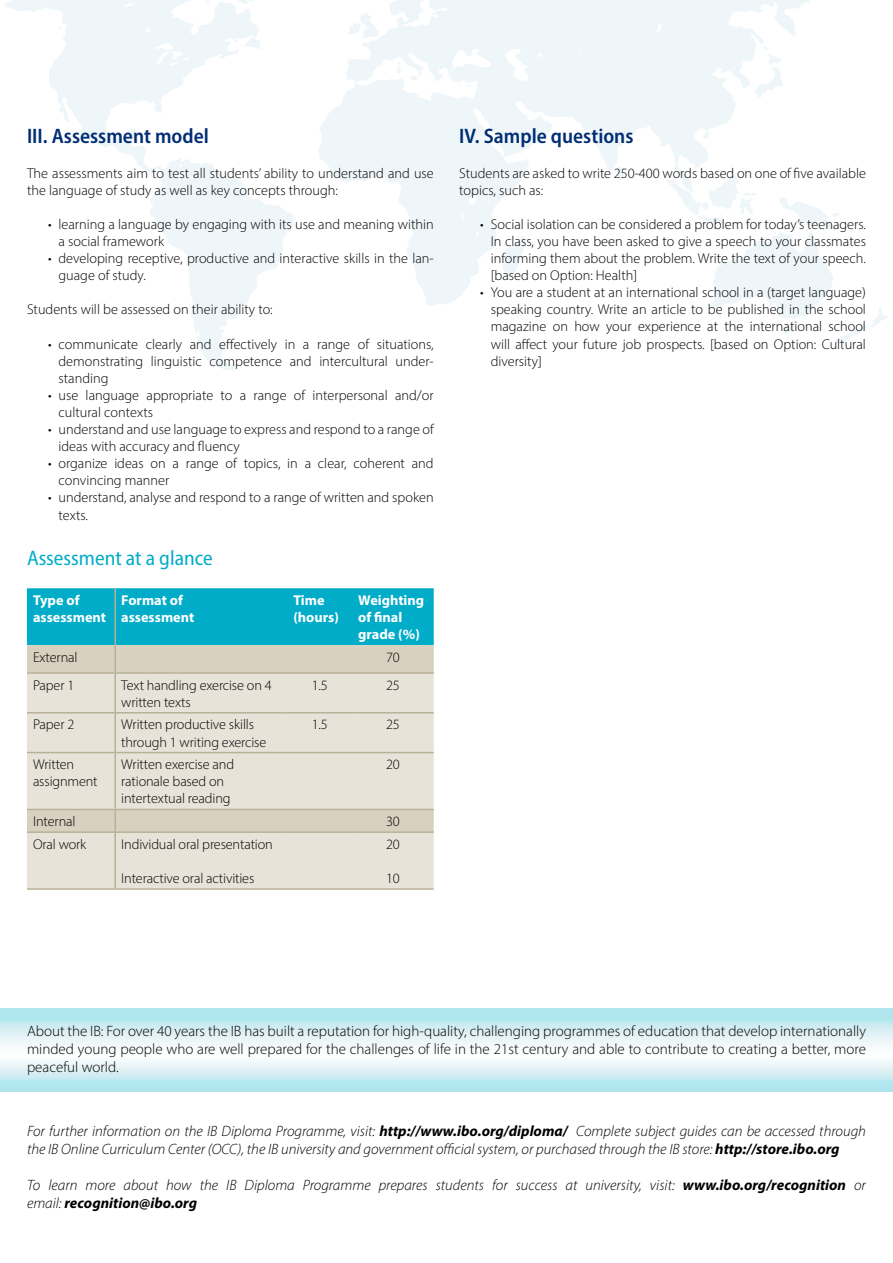
<style>
.page{position:relative;width:893px;height:1263px;background:#fff}
.page>*{position:absolute;margin:0;border:0;box-sizing:border-box;transform-origin:0 0}
.t1{font:600 semi-condensed 21px "Myriad Pro";color:#002d73}
.t2{font:semi-condensed 21px "Myriad Pro";color:#00acc8}
.t3{font:italic 300 15px/18px "Myriad Pro";color:#000}
.t4{font:300 15px/18px "Myriad Pro";color:#000;text-align:justify}
.t5{font:300 14.25px/17.1px "Myriad Pro";color:#000}
.t6{font:700 14.25px/17.1px "Myriad Pro";color:#fff}
.s1{font-weight:700}
</style>
<div class="page">
<svg style="left:318px;top:0;width:492px;height:306px;fill:#eef6f9"></svg>
<svg style="left:754px;top:46px;width:29px;height:52px"></svg>
<svg style="left:666px;top:172px;width:222px;height:171px"></svg>
<svg style="left:617px;top:166px;width:8px;height:12px"></svg>
<svg style="left:502px;top:235px;width:24px;height:42px"></svg>
<svg style="left:468px;top:84px;width:4px;height:4px"></svg>
<svg style="left:409px;top:75px;width:8px;height:5px"></svg>
<svg style="left:397px;top:61px;width:5px;height:14px"></svg>
<svg style="left:348px;top:13px;width:32px;height:26px"></svg>
<svg style="left:4px;top:0;width:290px;height:370px"></svg>
<svg style="left:206px;top:1px;width:4px;height:3px"></svg>
<svg style="left:58px;top:26px;width:3px;height:4px"></svg>
<svg style="left:0;top:1008px;width:893px;height:83px"></svg>
<div style="left:27px;top:588px;width:407px;height:57px;background:#00acc8"></div>
<div style="left:27px;top:645px;width:407px;height:27px;background:#d8d1c0"></div>
<svg style="left:27px;top:674px;width:407px;height:214px;background:#e6e0d6"></svg>
<hr style="left:114px;top:588px;width:2px;height:57px;background:#b9b098">
<hr style="left:114px;top:645px;width:2px;height:27px;background:#b9b098">
<hr style="left:114px;top:674px;width:2px;height:38px;background:#b9b098">
<hr style="left:114px;top:713px;width:2px;height:39px;background:#b9b098">
<hr style="left:114px;top:753px;width:2px;height:56px;background:#b9b098">
<hr style="left:114px;top:810px;width:2px;height:21px;background:#b9b098">
<hr style="left:114px;top:833px;width:2px;height:55px;background:#b9b098">
<hr style="left:27px;top:712px;width:88px;height:1px;background:#b9b098">
<hr style="left:115px;top:712px;width:172px;height:1px;background:#b9b098">
<hr style="left:287px;top:712px;width:65px;height:1px;background:#b9b098">
<hr style="left:352px;top:712px;width:82px;height:1px;background:#b9b098">
<hr style="left:27px;top:752px;width:88px;height:1px;background:#b9b098">
<hr style="left:115px;top:752px;width:172px;height:1px;background:#b9b098">
<hr style="left:287px;top:752px;width:65px;height:1px;background:#b9b098">
<hr style="left:352px;top:752px;width:82px;height:1px;background:#b9b098">
<hr style="left:27px;top:809px;width:88px;height:1px;background:#b9b098">
<hr style="left:115px;top:809px;width:172px;height:1px;background:#b9b098">
<hr style="left:287px;top:809px;width:65px;height:1px;background:#b9b098">
<hr style="left:352px;top:809px;width:82px;height:1px;background:#b9b098">
<hr style="left:27px;top:831px;width:88px;height:2px;background:#b9b098">
<hr style="left:115px;top:831px;width:172px;height:2px;background:#b9b098">
<hr style="left:287px;top:831px;width:65px;height:2px;background:#b9b098">
<hr style="left:352px;top:831px;width:82px;height:2px;background:#b9b098">
<hr style="left:27px;top:888px;width:88px;height:2px;background:#b9b098">
<hr style="left:115px;top:888px;width:172px;height:2px;background:#b9b098">
<hr style="left:287px;top:888px;width:65px;height:2px;background:#b9b098">
<hr style="left:352px;top:888px;width:82px;height:2px;background:#b9b098">
<hr style="left:27px;top:672px;width:88px;height:2px;background:#b9b098">
<hr style="left:115px;top:672px;width:172px;height:2px;background:#b9b098">
<hr style="left:287px;top:672px;width:65px;height:2px;background:#b9b098">
<hr style="left:352px;top:672px;width:82px;height:2px;background:#b9b098">
<h1 class="t1" style="left:27px;top:123px;width:183px">III. Assessment model</h1>
<p class="t5" style="left:27px;top:164px;width:408px">The assessments aim to test all students’ ability to understand and use the language of study as well as key concepts through:</p>
<p class="t5" style="left:59px;top:215px;width:377px;text-indent:-11px">• learning a language by engaging with its use and meaning within a social framework</p>
<p class="t5" style="left:59px;top:250px;width:377px;text-indent:-11px">• developing receptive, productive and interactive skills in the lan&shy;guage of study.</p>
<p class="t5" style="left:27px;top:301px;width:247px">Students will be assessed on their ability to:</p>
<p class="t5" style="left:59px;top:335px;width:377px;text-align:justify;text-indent:-11px">• communicate clearly and effectively in a range of situations, demonstrating linguistic competence and intercultural under&shy;standing</p>
<p class="t5" style="left:59px;top:386px;width:377px;text-indent:-11px">• use language appropriate to a range of interpersonal and/or cultural contexts</p>
<p class="t5" style="left:59px;top:421px;width:377px;text-indent:-11px">• understand and use language to express and respond to a range of ideas with accuracy and fluency</p>
<p class="t5" style="left:59px;top:455px;width:377px;text-indent:-11px">• organize ideas on a range of topics, in a clear, coherent and convincing manner</p>
<p class="t5" style="left:59px;top:489px;width:377px;text-indent:-11px">• understand, analyse and respond to a range of written and spoken texts.</p>
<h1 class="t2" style="left:27px;top:545px;width:187px">Assessment at a glance</h1>
<p class="t6" style="left:33px;top:591px;width:75px">Type of assessment</p>
<p class="t6" style="left:121px;top:591px;width:75px">Format of assessment</p>
<p class="t6" style="left:293px;top:591px;width:47px">Time (hours)</p>
<p class="t6" style="left:358px;top:591px;width:67px">Weighting of final grade (%)</p>
<p class="t5" style="left:33px;top:648px;width:46px">External</p>
<p class="t5" style="left:386px;top:648px;width:15px">70</p>
<p class="t5" style="left:33px;top:676px;width:43px">Paper 1</p>
<p class="t5" style="left:121px;top:676px;width:152px">Text handling exercise on 4 written texts</p>
<p class="t5" style="left:312px;top:676px;width:18px">1.5</p>
<p class="t5" style="left:386px;top:676px;width:15px">25</p>
<p class="t5" style="left:33px;top:716px;width:43px">Paper 2</p>
<p class="t5" style="left:121px;top:716px;width:147px">Written productive skills through 1 writing exercise</p>
<p class="t5" style="left:312px;top:716px;width:18px">1.5</p>
<p class="t5" style="left:386px;top:716px;width:15px">25</p>
<p class="t5" style="left:33px;top:756px;width:66px">Written assignment</p>
<p class="t5" style="left:121px;top:756px;width:114px">Written exercise and rationale based on intertextual reading</p>
<p class="t5" style="left:386px;top:756px;width:15px">20</p>
<p class="t5" style="left:33px;top:813px;width:44px">Internal</p>
<p class="t5" style="left:386px;top:813px;width:15px">30</p>
<p class="t5" style="left:33px;top:835px;width:55px">Oral work</p>
<p class="t5" style="left:121px;top:835px;width:153px">Individual oral presentation</p>
<p class="t5" style="left:121px;top:870px;width:135px">Interactive oral activities</p>
<p class="t5" style="left:386px;top:835px;width:15px">20</p>
<p class="t5" style="left:386px;top:870px;width:15px">10</p>
<h1 class="t1" style="left:459px;top:123px;width:176px">IV. Sample questions</h1>
<p class="t5" style="left:459px;top:164px;width:408px">Students are asked to write 250-400 words based on one of five available topics, such as:</p>
<p class="t5" style="left:491px;top:215px;width:377px;text-align:justify;text-indent:-11px">• Social isolation can be considered a problem for today’s teenagers.<br>In class, you have been asked to give a speech to your classmates informing them about the problem. Write the text of your speech. [based on Option: Health]</p>
<p class="t5" style="left:491px;top:284px;width:377px;text-align:justify;text-indent:-11px">• You are a student at an international school in a (target language) speaking country. Write an article to be published in the school magazine on how your experience at the international school will affect your future job prospects. [based on Option: Cultural diversity]</p>
<p class="t4" style="left:27px;top:1022px;width:840px">About the IB: For over 40 years the IB has built a reputation for high-quality, challenging programmes of education that develop internationally minded young people who are well prepared for the challenges of life in the 21st century and able to contribute to creating a better, more peaceful world.</p>
<p class="t3" style="left:27px;top:1121px;width:840px">For further information on the IB Diploma Programme, visit: <span class="s1">http://www.ibo.org/diploma/</span> Complete subject guides can be accessed through the IB Online Curriculum Center (OCC), the IB university and government official system, or purchased through the IB store: <span class="s1">http://store.ibo.org</span></p>
<p class="t3" style="left:27px;top:1175px;width:840px">To learn more about how the IB Diploma Programme prepares students for success at university, visit: <span class="s1">www.ibo.org/recognition</span> or email: <span class="s1">recognition@ibo.org</span></p>
</div>
